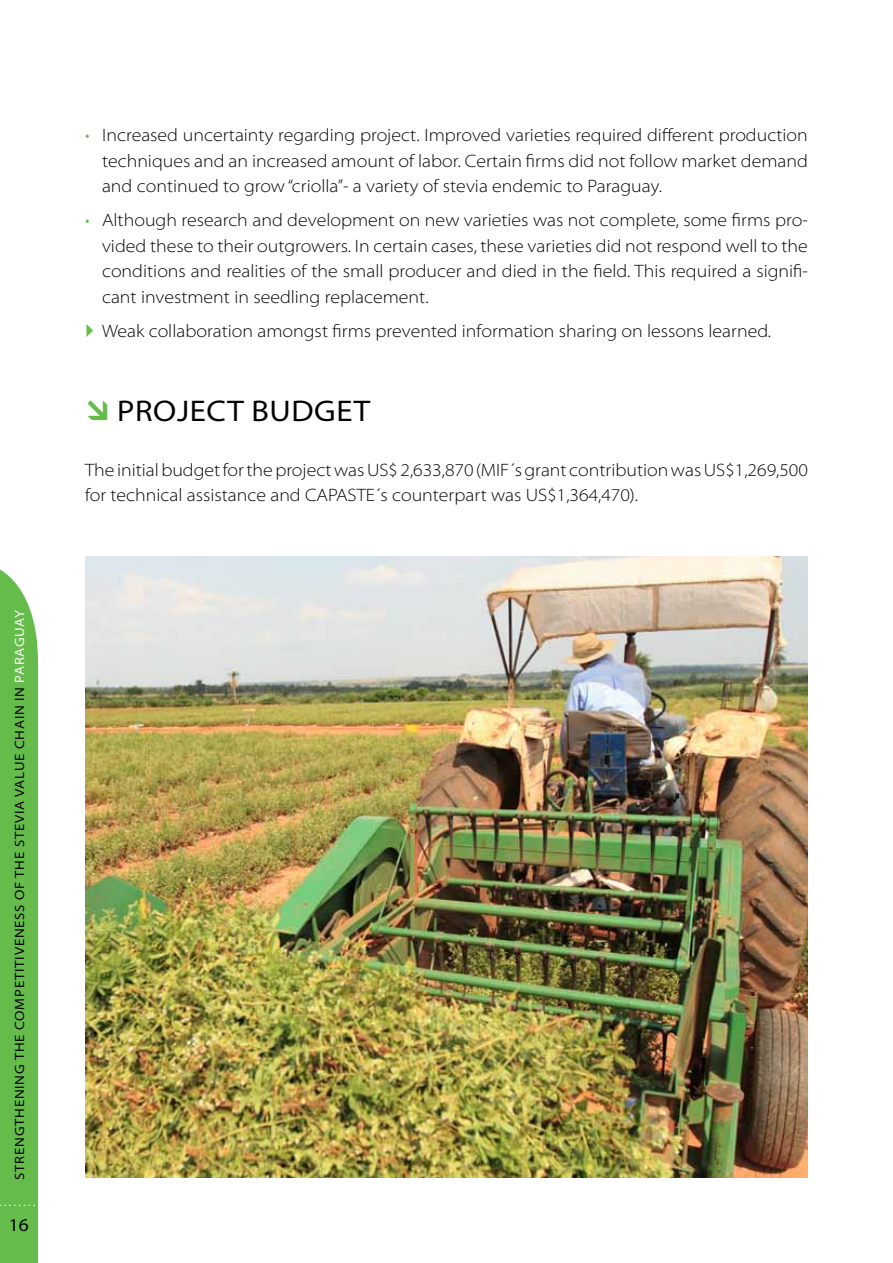
<style>
.page{position:relative;width:893px;height:1263px;background:#fff}
.page>*{position:absolute;margin:0;border:0;box-sizing:border-box;transform-origin:0 0}
.t1{font:semi-expanded 30px "Myriad Pro";color:#000}
.t2{font:300 semi-expanded 18px/25.5px "Myriad Pro";color:#000;text-align:justify}
.t3{font:semi-expanded 18px "Myriad Pro";color:#000}
.t4{font:semi-expanded 13.5px "Myriad Pro";letter-spacing:.06em;color:#000}
.s1{color:#fff}
.s2{color:#65bc4b}
</style>
<div class="page">
<div style="left:0;top:569px;width:39px;height:694px;background:#65bc4b"></div>
<img style="left:85px;top:556px;width:723px;height:622px">
<p class="t4" style="left:11px;top:1180px;width:571px;rotate:-90deg">STRENGTHENING THE COMPETITIVENESS OF THE STEVIA VALUE CHAIN IN <span class="s1">PARAGUAY</span></p>
<p class="t3" style="left:9px;top:1213px;width:22px">16</p>
<p class="t2" style="left:102px;top:122px;width:707px;text-indent:-17px"><span class="s2">•</span> Increased uncertainty regarding project. Improved varieties required different production techniques and an increased amount of labor. Certain firms did not follow market demand and continued to grow “criolla”- a variety of stevia endemic to Paraguay.</p>
<p class="t2" style="left:102px;top:207px;width:707px;text-indent:-17px"><span class="s2">•</span> Although research and development on new varieties was not complete, some firms pro&shy;vided these to their outgrowers. In certain cases, these varieties did not respond well to the conditions and realities of the small producer and died in the field. This required a signifi&shy;cant investment in seedling replacement.</p>
<p class="t2" style="left:102px;top:318px;width:671px">Weak collaboration amongst firms prevented information sharing on lessons learned.</p>
<h1 class="t1" style="left:85px;top:392px;width:124px"><span class="s2">→</span> PROJECT</h1>
<h1 class="t1" style="left:251px;top:392px;width:83px">BU DGET</h1>
<p class="t2" style="left:85px;top:457px;width:724px">The initial budget for the project was US$ 2,633,870 (MIF´s grant contribution was US$1,269,500 for technical assistance and CAPASTE´s counterpart was US$1,364,470).</p>
</div>
